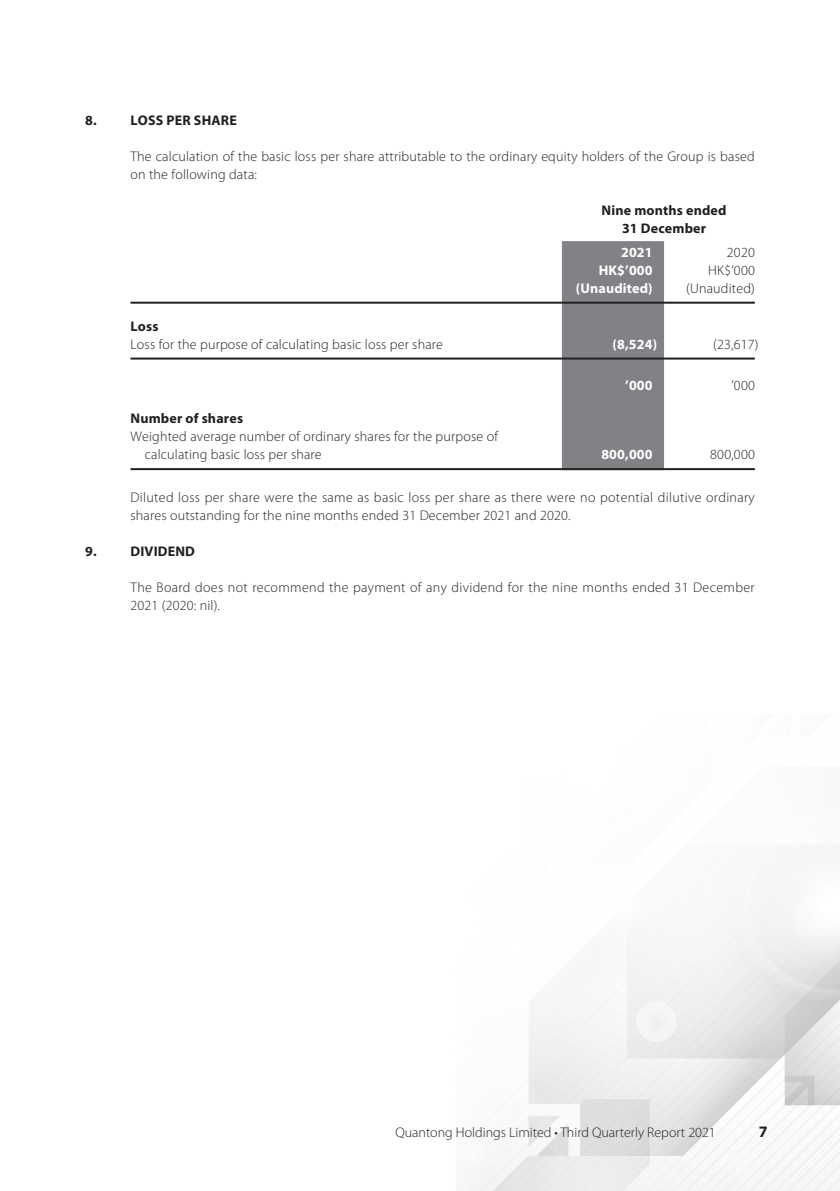
<style>
.page{position:relative;width:840px;height:1191px;background:#fff}
.page>*{position:absolute;margin:0;border:0;box-sizing:border-box;transform-origin:0 0}
.t1{font:700 16px "Myriad Pro";color:#231f20}
._06_Notes{font:300 14px/18px "Myriad Pro";letter-spacing:.015em;color:#231f20}
._51_N_Table_txt{font:300 14px "Myriad Pro";letter-spacing:.015em;color:#231f20}
._51_N_Table_txt-2{font:700 14px "Myriad Pro";letter-spacing:.01em;color:#231f20}
._51_N_Table_txt-3{font:700 14px "Myriad Pro";letter-spacing:.01em;color:#fff}
._07_NH1{font:700 14px "Myriad Pro";letter-spacing:.01em;color:#231f20}
</style>
<div class="page">
<img style="left:458px;top:845px;width:381px;height:346px">
<div style="left:561px;top:241px;width:102px;height:227px;background:#808285"></div>
<hr style="left:130px;top:302px;width:431px;height:2px;background:#231f20">
<hr style="left:561px;top:302px;width:102px;height:2px;background:#231f20">
<hr style="left:663px;top:302px;width:91px;height:2px;background:#231f20">
<hr style="left:130px;top:357px;width:431px;height:2px;background:#231f20">
<hr style="left:561px;top:357px;width:102px;height:2px;background:#231f20">
<hr style="left:663px;top:357px;width:91px;height:2px;background:#231f20">
<hr style="left:130px;top:468px;width:431px;height:2px;background:#231f20">
<hr style="left:561px;top:468px;width:102px;height:2px;background:#231f20">
<hr style="left:663px;top:468px;width:91px;height:2px;background:#231f20">
<p class="_07_NH1" style="left:85px;top:111px;width:13px">8.</p>
<p class="_07_NH1" style="left:130px;top:111px;width:108px">LOSS PER SHARE</p>
<p class="_06_Notes" style="left:130px;top:147px;width:625px">The calculation of the basic loss per share attributable to the ordinary equity holders of the Group is based on the following data:</p>
<p class="_51_N_Table_txt-2" style="left:601px;top:201px;width:126px">Nine months ended</p>
<p class="_51_N_Table_txt-2" style="left:621px;top:219px;width:86px">31 December</p>
<p class="_51_N_Table_txt-3" style="left:620px;top:243px;width:33px">2021</p>
<p class="_51_N_Table_txt" style="left:726px;top:244px;width:29px">2020</p>
<p class="_51_N_Table_txt-3" style="left:598px;top:261px;width:55px">HK$’000</p>
<p class="_51_N_Table_txt" style="left:707px;top:262px;width:48px">HK$’000</p>
<p class="_51_N_Table_txt-3" style="left:575px;top:279px;width:78px">(Unaudited)</p>
<p class="_51_N_Table_txt" style="left:685px;top:280px;width:70px">(Unaudited)</p>
<p class="_51_N_Table_txt-2" style="left:130px;top:317px;width:29px">Loss</p>
<p class="_51_N_Table_txt" style="left:130px;top:336px;width:314px">Loss for the purpose of calculating basic loss per share</p>
<p class="_51_N_Table_txt-3" style="left:612px;top:335px;width:46px">(8,524)</p>
<p class="_51_N_Table_txt" style="left:712px;top:336px;width:47px">(23,617)</p>
<p class="_51_N_Table_txt-3" style="left:624px;top:376px;width:29px">’000</p>
<p class="_51_N_Table_txt" style="left:731px;top:377px;width:25px">’000</p>
<p class="_51_N_Table_txt-2" style="left:130px;top:409px;width:114px">Number of shares</p>
<p class="_51_N_Table_txt" style="left:130px;top:428px;width:369px">Weighted average number of ordinary shares for the purpose of</p>
<p class="_51_N_Table_txt" style="left:145px;top:446px;width:178px">calculating basic loss per share</p>
<p class="_51_N_Table_txt-3" style="left:601px;top:445px;width:53px">800,000</p>
<p class="_51_N_Table_txt" style="left:709px;top:446px;width:46px">800,000</p>
<p class="_06_Notes" style="left:130px;top:488px;width:625px">Diluted loss per share were the same as basic loss per share as there were no potential dilutive ordinary shares outstanding for the nine months ended 31 December 2021 and 2020.</p>
<p class="_07_NH1" style="left:85px;top:542px;width:13px">9.</p>
<p class="_07_NH1" style="left:130px;top:542px;width:66px">DIVIDEND</p>
<p class="_06_Notes" style="left:130px;top:578px;width:625px">The Board does not recommend the payment of any dividend for the nine months ended 31 December<br>2021 (2020: nil).</p>
<p class="_06_Notes" style="left:395px;top:1122px;width:321px">Quantong Holdings Limited • Third Quarterly Report 2021</p>
<p class="t1" style="left:758px;top:1121px;width:10px">7</p>
</div>
